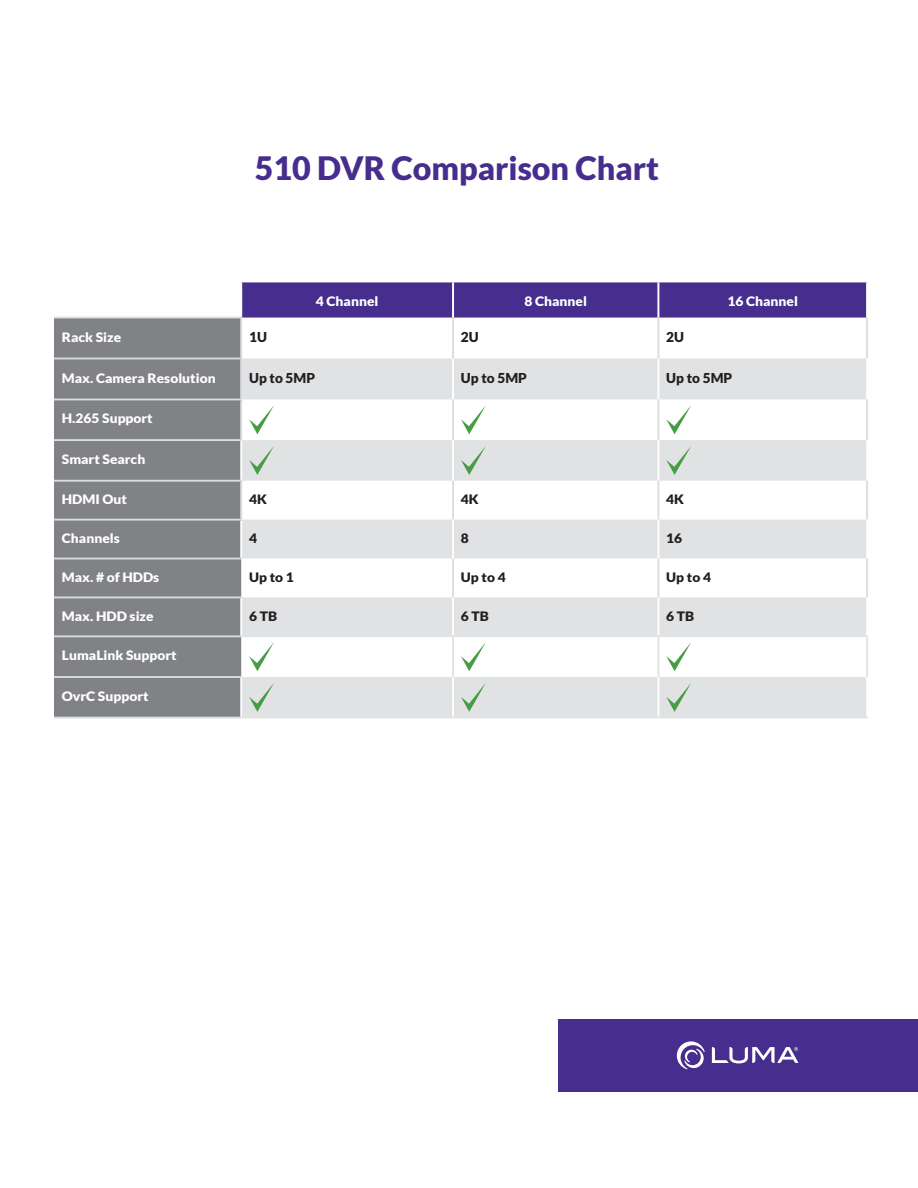
<style>
.page{position:relative;width:918px;height:1188px;background:#fff}
.page>*{position:absolute;margin:0;border:0;box-sizing:border-box;transform-origin:0 0}
.t1{font:900 32.25px "Lato";color:#472d8d}
.t2{font:900 13.65px "Lato";color:#231f20}
.t3{font:900 13.05px "Lato";color:#fff;scale:1.06 1}
.t4{font:900 13.05px "Lato";color:#231f20;scale:1.06 1}
</style>
<div class="page">
<svg style="left:242px;top:282px;width:624px;height:36px;background:#4b3290"></svg>
<div style="left:54px;top:318px;width:187px;height:399px;background:#808285"></div>
<div style="left:242px;top:359px;width:624px;height:40px;background:#e1e2e4"></div>
<div style="left:54px;top:399px;width:187px;height:41px;background:#808285"></div>
<div style="left:54px;top:440px;width:187px;height:41px;background:#808285"></div>
<svg style="left:242px;top:440px;width:624px;height:119px;fill:#e1e2e4"></svg>
<div style="left:54px;top:481px;width:187px;height:39px;background:#808285"></div>
<div style="left:54px;top:520px;width:187px;height:39px;background:#808285"></div>
<svg style="left:241px;top:597px;width:625px;height:120px;fill:#e1e2e4"></svg>
<hr style="left:54px;top:317px;width:188px;height:1px;background:#dcdddf">
<hr style="left:54px;top:358px;width:188px;height:1px;background:#dcdddf">
<hr style="left:54px;top:597px;width:188px;height:1px;background:#dcdddf">
<hr style="left:54px;top:635px;width:187px;height:2px;background:#dcdddf">
<hr style="left:54px;top:676px;width:188px;height:2px;background:#dcdddf">
<hr style="left:54px;top:399px;width:188px;height:1px;background:#dcdddf">
<hr style="left:54px;top:439px;width:188px;height:2px;background:#dcdddf">
<hr style="left:54px;top:480px;width:188px;height:2px;background:#dcdddf">
<hr style="left:54px;top:519px;width:188px;height:2px;background:#dcdddf">
<hr style="left:54px;top:558px;width:188px;height:1px;background:#dcdddf">
<hr style="left:240px;top:359px;width:2px;height:40px;background:#dcdddf">
<hr style="left:240px;top:318px;width:2px;height:40px;background:#dcdddf">
<hr style="left:452px;top:318px;width:2px;height:41px;background:#dcdddf">
<hr style="left:657px;top:318px;width:2px;height:41px;background:#dcdddf">
<hr style="left:866px;top:318px;width:2px;height:41px;background:#dcdddf">
<hr style="left:54px;top:717px;width:187px;height:2px;background:#dcdddf">
<hr style="left:452px;top:359px;width:2px;height:40px;background:#fff">
<hr style="left:657px;top:359px;width:2px;height:40px;background:#fff">
<hr style="left:657px;top:440px;width:2px;height:41px;background:#fff">
<hr style="left:240px;top:400px;width:2px;height:39px;background:#dcdddf">
<hr style="left:452px;top:399px;width:2px;height:41px;background:#dcdddf">
<hr style="left:657px;top:399px;width:2px;height:41px;background:#dcdddf">
<hr style="left:866px;top:399px;width:2px;height:41px;background:#dcdddf">
<hr style="left:240px;top:441px;width:2px;height:39px;background:#fff">
<hr style="left:452px;top:440px;width:2px;height:41px;background:#fff">
<hr style="left:452px;top:282px;width:2px;height:36px;background:#fff">
<hr style="left:657px;top:282px;width:2px;height:36px;background:#fff">
<hr style="left:240px;top:482px;width:2px;height:37px;background:#dcdddf">
<hr style="left:452px;top:481px;width:2px;height:39px;background:#dcdddf">
<hr style="left:657px;top:481px;width:2px;height:39px;background:#dcdddf">
<hr style="left:866px;top:481px;width:2px;height:39px;background:#dcdddf">
<hr style="left:240px;top:521px;width:2px;height:37px;background:#fff">
<hr style="left:452px;top:520px;width:2px;height:39px;background:#fff">
<hr style="left:657px;top:520px;width:2px;height:39px;background:#fff">
<hr style="left:452px;top:559px;width:2px;height:38px;background:#dcdddf">
<hr style="left:657px;top:559px;width:2px;height:38px;background:#dcdddf">
<hr style="left:866px;top:559px;width:2px;height:38px;background:#dcdddf">
<hr style="left:240px;top:598px;width:2px;height:37px;background:#fff">
<hr style="left:452px;top:597px;width:2px;height:39px;background:#fff">
<hr style="left:657px;top:597px;width:2px;height:39px;background:#fff">
<hr style="left:241px;top:636px;width:212px;height:1px;background:#e1e2e4">
<hr style="left:453px;top:636px;width:205px;height:1px;background:#e1e2e4">
<hr style="left:658px;top:636px;width:210px;height:1px;background:#e1e2e4">
<hr style="left:452px;top:637px;width:2px;height:40px;background:#e1e2e4">
<hr style="left:657px;top:637px;width:2px;height:40px;background:#e1e2e4">
<hr style="left:866px;top:637px;width:2px;height:40px;background:#e1e2e4">
<hr style="left:240px;top:678px;width:2px;height:39px;background:#fff">
<hr style="left:452px;top:677px;width:2px;height:40px;background:#fff">
<hr style="left:657px;top:677px;width:2px;height:40px;background:#fff">
<hr style="left:241px;top:717px;width:212px;height:1px;background:#e1e2e4">
<hr style="left:453px;top:717px;width:205px;height:1px;background:#e1e2e4">
<hr style="left:658px;top:717px;width:210px;height:1px;background:#e1e2e4">
<svg style="left:249px;top:405px;width:25px;height:29px"></svg>
<svg style="left:461px;top:405px;width:25px;height:29px"></svg>
<svg style="left:666px;top:405px;width:25px;height:29px"></svg>
<svg style="left:249px;top:446px;width:25px;height:29px"></svg>
<svg style="left:461px;top:446px;width:25px;height:29px"></svg>
<svg style="left:666px;top:446px;width:25px;height:29px"></svg>
<svg style="left:249px;top:642px;width:25px;height:29px"></svg>
<svg style="left:461px;top:642px;width:25px;height:29px"></svg>
<svg style="left:666px;top:642px;width:25px;height:29px"></svg>
<svg style="left:249px;top:683px;width:25px;height:29px"></svg>
<svg style="left:461px;top:683px;width:25px;height:29px"></svg>
<svg style="left:666px;top:683px;width:25px;height:29px"></svg>
<div style="left:558px;top:1019px;width:360px;height:73px;background:#472d8d"></div>
<svg style="left:677px;top:1041px;width:28px;height:28px"></svg>
<svg style="left:712px;top:1047px;width:86px;height:16px"></svg>
<p class="t1" style="left:255px;top:150px;width:406px">510 DVR Comparison Chart</p>
<p class="t3" style="left:316px;top:293px;width:61px">4 Channel</p>
<p class="t3" style="left:524px;top:293px;width:61px">8 Channel</p>
<p class="t3" style="left:727px;top:293px;width:68px">16 Channel</p>
<p class="t3" style="left:62px;top:329px;width:58px">Rack Size</p>
<p class="t2" style="left:249px;top:329px;width:19px">1U</p>
<p class="t2" style="left:461px;top:329px;width:19px">2U</p>
<p class="t2" style="left:666px;top:329px;width:19px">2U</p>
<p class="t3" style="left:62px;top:370px;width:147px">Max. Camera Resolution</p>
<p class="t2" style="left:249px;top:370px;width:67px">Up to 5MP</p>
<p class="t2" style="left:461px;top:370px;width:67px">Up to 5MP</p>
<p class="t2" style="left:666px;top:370px;width:67px">Up to 5MP</p>
<p class="t3" style="left:62px;top:411px;width:87px">H.265 Support</p>
<p class="t3" style="left:62px;top:452px;width:80px">Smart Search</p>
<p class="t3" style="left:62px;top:491px;width:63px">HDMI Out</p>
<p class="t4" style="left:249px;top:491px;width:18px">4K</p>
<p class="t4" style="left:461px;top:491px;width:18px">4K</p>
<p class="t4" style="left:666px;top:491px;width:18px">4K</p>
<p class="t3" style="left:62px;top:530px;width:56px">Channels</p>
<p class="t4" style="left:249px;top:530px;width:9px">4</p>
<p class="t4" style="left:461px;top:530px;width:9px">8</p>
<p class="t4" style="left:666px;top:530px;width:17px">16</p>
<p class="t3" style="left:62px;top:569px;width:93px">Max. # of HDDs</p>
<p class="t4" style="left:249px;top:569px;width:44px">Up to 1</p>
<p class="t4" style="left:461px;top:569px;width:44px">Up to 4</p>
<p class="t4" style="left:666px;top:569px;width:44px">Up to 4</p>
<p class="t3" style="left:62px;top:608px;width:88px">Max. HDD size</p>
<p class="t4" style="left:249px;top:608px;width:28px">6 TB</p>
<p class="t4" style="left:461px;top:608px;width:28px">6 TB</p>
<p class="t4" style="left:666px;top:608px;width:28px">6 TB</p>
<p class="t3" style="left:62px;top:648px;width:110px">LumaLink Support</p>
<p class="t3" style="left:62px;top:689px;width:83px">OvrC Support</p>
</div>
